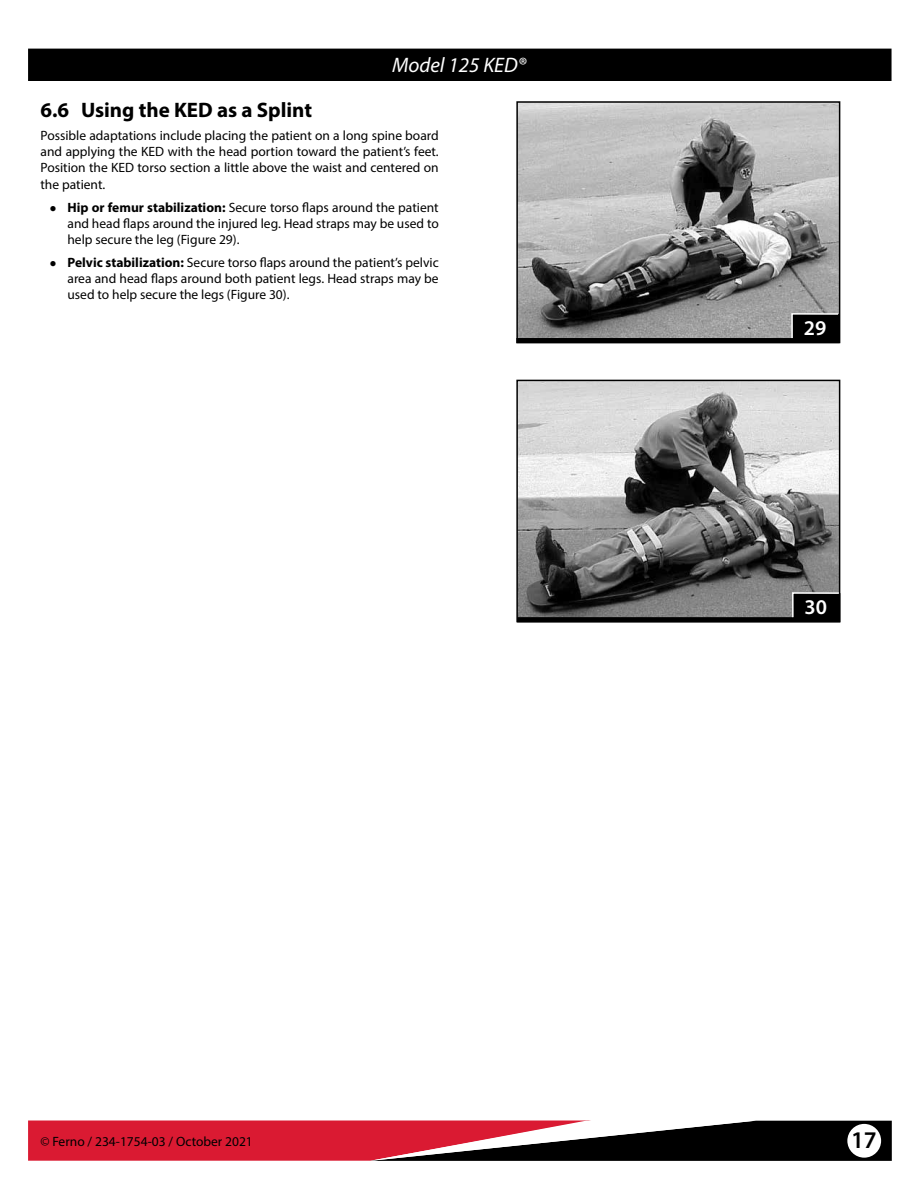
<style>
.page{position:relative;width:918px;height:1188px;background:#fff}
.page>*{position:absolute;margin:0;border:0;box-sizing:border-box;transform-origin:0 0}
.t1{font:600 24px "Myriad Pro";color:#000}
.t2{font:700 21px "Myriad Pro";color:#000}
.t3{font:italic 21px "Myriad Pro";color:#fff}
.t4{font:600 21px "Myriad Pro";color:#fff}
.t5{font:13.5px/16.2px "Myriad Pro";color:#000;text-align:justify}
.s1{font-family:"Times New Roman";font-size:12px}
.s2{font-weight:700}
</style>
<div class="page">
<div style="left:29px;top:49px;width:862px;height:31px;background:#000"></div>
<div style="left:28px;top:49px;width:864px;height:32px;border:2px solid #000"></div>
<svg style="left:28px;top:1120px;width:864px;height:41px;background:#912c39"></svg>
<div style="left:847px;top:1124px;width:34px;height:34px;background:#fff;border-radius:50%"></div>
<img style="left:519px;top:104px;width:318px;height:208px">
<div style="left:516px;top:101px;width:324px;height:242px;border:2px solid #000"></div>
<img style="left:519px;top:383px;width:318px;height:208px">
<div style="left:516px;top:380px;width:324px;height:242px;border:2px solid #000"></div>
<svg style="left:516px;top:312px;width:324px;height:31px;background:#626262"></svg>
<svg style="left:517px;top:591px;width:323px;height:31px;background:#4c4c4c"></svg>
<h2 class="t3" style="left:392px;top:52px;width:135px">Model 125 KED®</h2>
<h2 class="t2" style="left:40px;top:96px;width:273px">6.6 Using the KED as a Splint</h2>
<p class="t5" style="left:40px;top:127px;width:400px">Possible adaptations include placing the patient on a long spine board and applying the KED with the head portion toward the patient’s feet.<br>Position the KED torso section a little above the waist and centered on the patient.</p>
<p class="t5" style="left:68px;top:199px;width:373px;text-indent:-18px"><span class="s1">●</span> <span class="s2">Hip or femur stabilization:</span> Secure torso flaps around the patient and head flaps around the injured leg. Head straps may be used to help secure the leg (Figure 29).</p>
<p class="t5" style="left:68px;top:254px;width:373px;text-indent:-18px"><span class="s1">●</span> <span class="s2">Pelvic stabilization:</span> Secure torso flaps around the patient’s pelvic area and head flaps around both patient legs. Head straps may be used to help secure the legs (Figure 30).</p>
<h2 class="t4" style="left:804px;top:315px;width:24px">29</h2>
<h2 class="t4" style="left:805px;top:594px;width:24px">30</h2>
<p class="t5" style="left:40px;top:1133px;width:214px">© Ferno / 234-1754-03 / October 2021</p>
<h1 class="t1" style="left:851px;top:1125px;width:27px">17</h1>
</div>
